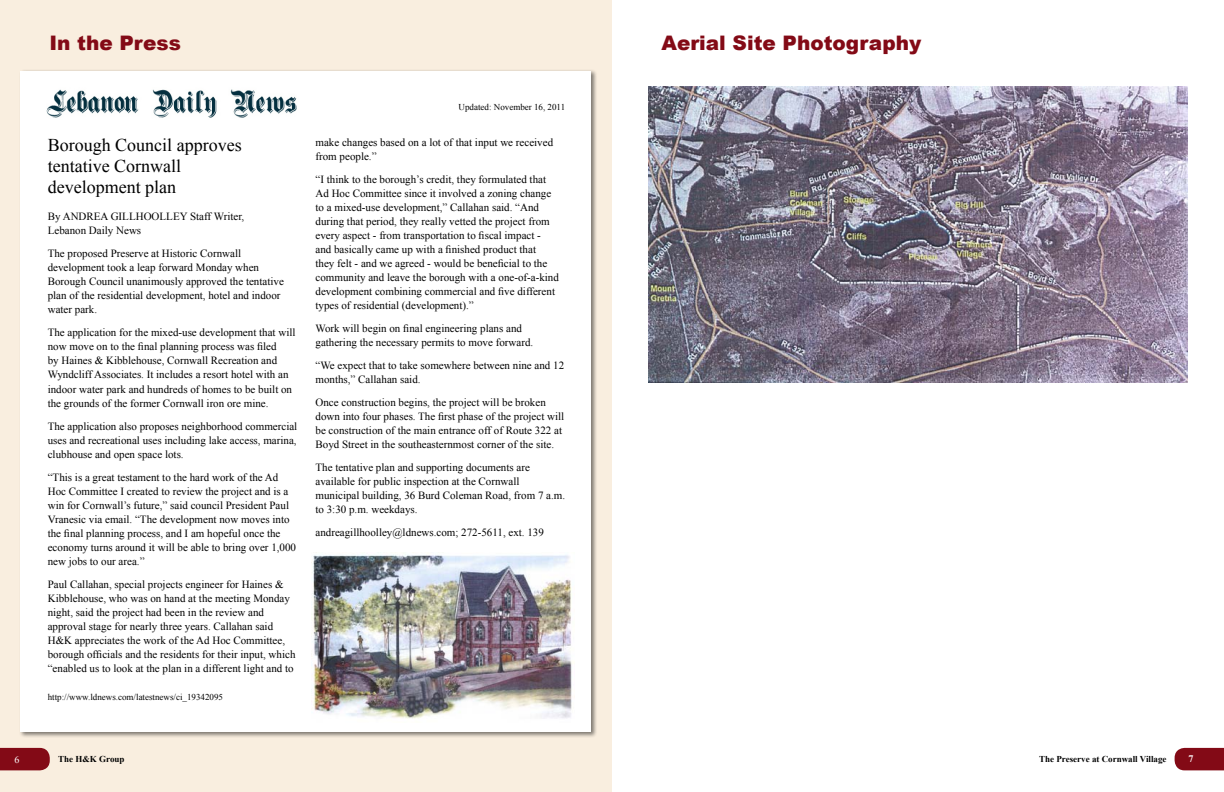
<style>
.page{position:relative;width:1224px;height:792px;background:#fff}
.page>*{position:absolute;margin:0;border:0;box-sizing:border-box;transform-origin:0 0}
.t1{font:900 20px "Arial";color:#830a16}
.t2{font:18px/21px "Times New Roman";color:#000}
.t3{font:11px/14px "Times New Roman";color:#000}
.t4{font:10px "Times New Roman";color:#fff}
.t5{font:700 10px "Times New Roman";color:#fff}
.t6{font:9px "Times New Roman";color:#000}
.t7{font:700 9px "Times New Roman";color:#000}
</style>
<div class="page">
<svg style="left:1175px;top:748px;width:49px;height:22px"></svg>
<div style="left:0;top:0;width:612px;height:792px;background:#f9eedf"></div>
<svg style="left:0;top:748px;width:50px;height:22px"></svg>
<div style="left:19px;top:69px;width:579px;height:669px;background:#000;opacity:.5"></div>
<div style="left:21px;top:71px;width:570px;height:660px;background:#fff"></div>
<img style="left:648px;top:86px;width:540px;height:297px">
<img style="left:312px;top:554px;width:263px;height:165px">
<img style="left:47px;top:89px;width:250px;height:29px">
<h1 class="t1" style="left:50px;top:29px;width:133px">In the Press</h1>
<h2 class="t2" style="left:48px;top:134px;width:195px">Borough Council approves tentative Cornwall development plan</h2>
<p class="t3" style="left:48px;top:210px;width:198px">By ANDREA GILLHOOLLEY Staff Writer,<br>Lebanon Daily News</p>
<p class="t3" style="left:48px;top:247px;width:238px">The proposed Preserve at Historic Cornwall development took a leap forward Monday when Borough Council unanimously approved the tentative plan of the residential development, hotel and indoor water park.</p>
<p class="t3" style="left:48px;top:326px;width:249px">The application for the mixed-use development that will now move on to the final planning process was filed<br>by Haines &amp; Kibblehouse, Cornwall Recreation and Wyndcliff Associates. It includes a resort hotel with an indoor water park and hundreds of homes to be built on the grounds of the former Cornwall iron ore mine.</p>
<p class="t3" style="left:48px;top:419px;width:251px;text-align:justify">The application also proposes neighborhood commercial uses and recreational uses including lake access, marina, clubhouse and open space lots.</p>
<p class="t3" style="left:48px;top:470px;width:250px">“This is a great testament to the hard work of the Ad Hoc Committee I created to review the project and is a win for Cornwall’s future,” said council President Paul Vranesic via email. “The development now moves into the final planning process, and I am hopeful once the economy turns around it will be able to bring over 1,000 new jobs to our area.”</p>
<p class="t3" style="left:48px;top:577px;width:249px">Paul Callahan, special projects engineer for Haines &amp; Kibblehouse, who was on hand at the meeting Monday night, said the project had been in the review and approval stage for nearly three years. Callahan said H&amp;K appreciates the work of the Ad Hoc Committee, borough officials and the residents for their input, which “enabled us to look at the plan in a different light and to</p>
<p class="t6" style="left:48px;top:691px;width:177px">http://www.ldnews.com/latestnews/ci_19342095</p>
<p class="t6" style="left:459px;top:101px;width:108px">Updated: November 16, 2011</p>
<p class="t3" style="left:316px;top:135px;width:239px">make changes based on a lot of that input we received from people.”</p>
<p class="t3" style="left:316px;top:172px;width:245px">“I think to the borough’s credit, they formulated that Ad Hoc Committee since it involved a zoning change to a mixed-use development,” Callahan said. “And during that period, they really vetted the project from every aspect - from transportation to fiscal impact - and basically came up with a finished product that<br>they felt - and we agreed - would be beneficial to the community and leave the borough with a one-of-a-kind development combining commercial and five different types of residential (development).”</p>
<p class="t3" style="left:316px;top:321px;width:219px">Work will begin on final engineering plans and gathering the necessary permits to move forward.</p>
<p class="t3" style="left:316px;top:358px;width:250px">“We expect that to take somewhere between nine and 12 months,” Callahan said.</p>
<p class="t3" style="left:316px;top:395px;width:250px">Once construction begins, the project will be broken down into four phases. The first phase of the project will be construction of the main entrance off of Route 322 at Boyd Street in the southeasternmost corner of the site.</p>
<p class="t3" style="left:316px;top:460px;width:251px">The tentative plan and supporting documents are available for public inspection at the Cornwall municipal building, 36 Burd Coleman Road, from 7 a.m. to 3:30 p.m. weekdays.</p>
<p class="t3" style="left:316px;top:525px;width:230px">andreagillhoolley@ldnews.com; 272-5611, ext. 139</p>
<h1 class="t1" style="left:662px;top:29px;width:261px">Aerial Site Photography</h1>
<p class="t4" style="left:15px;top:753px;width:6px">6</p>
<p class="t7" style="left:58px;top:753px;width:68px">The H&amp;K Group</p>
<p class="t7" style="left:1039px;top:753px;width:129px">The Preserve at Cornwall Village</p>
<p class="t5" style="left:1189px;top:752px;width:6px">7</p>
</div>
